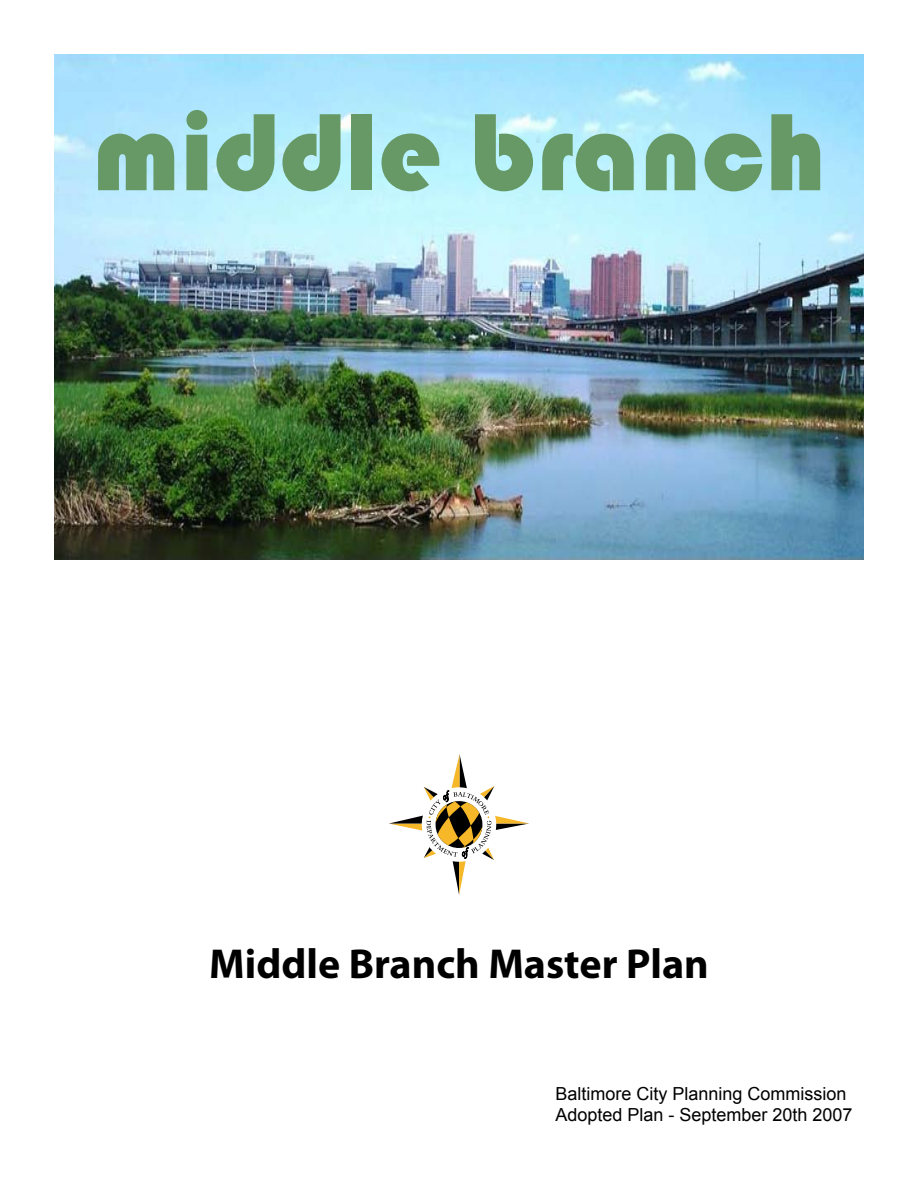
<style>
.page{position:relative;width:918px;height:1188px;background:#fff}
.page>*{position:absolute;margin:0;border:0;box-sizing:border-box;transform-origin:0 0}
.t1{font:114px "Bauhaus 93";color:#696}
.t2{font:700 42px "Myriad Pro";color:#000}
.t3{font:18px/21.6px "Arial";color:#000}
</style>
<div class="page">
<img style="left:54px;top:54px;width:810px;height:505px">
<svg style="left:389px;top:754px;width:140px;height:141px"></svg>
<h1 class="t1" style="left:92px;top:88px;width:736px">middle branch</h1>
<h2 class="t2" style="left:209px;top:941px;width:501px">Middle Branch Master Plan</h2>
<p class="t3" style="left:555px;top:1083px;width:299px">Baltimore City Planning Commission<br>Adopted Plan - September 20th 2007</p>
</div>
